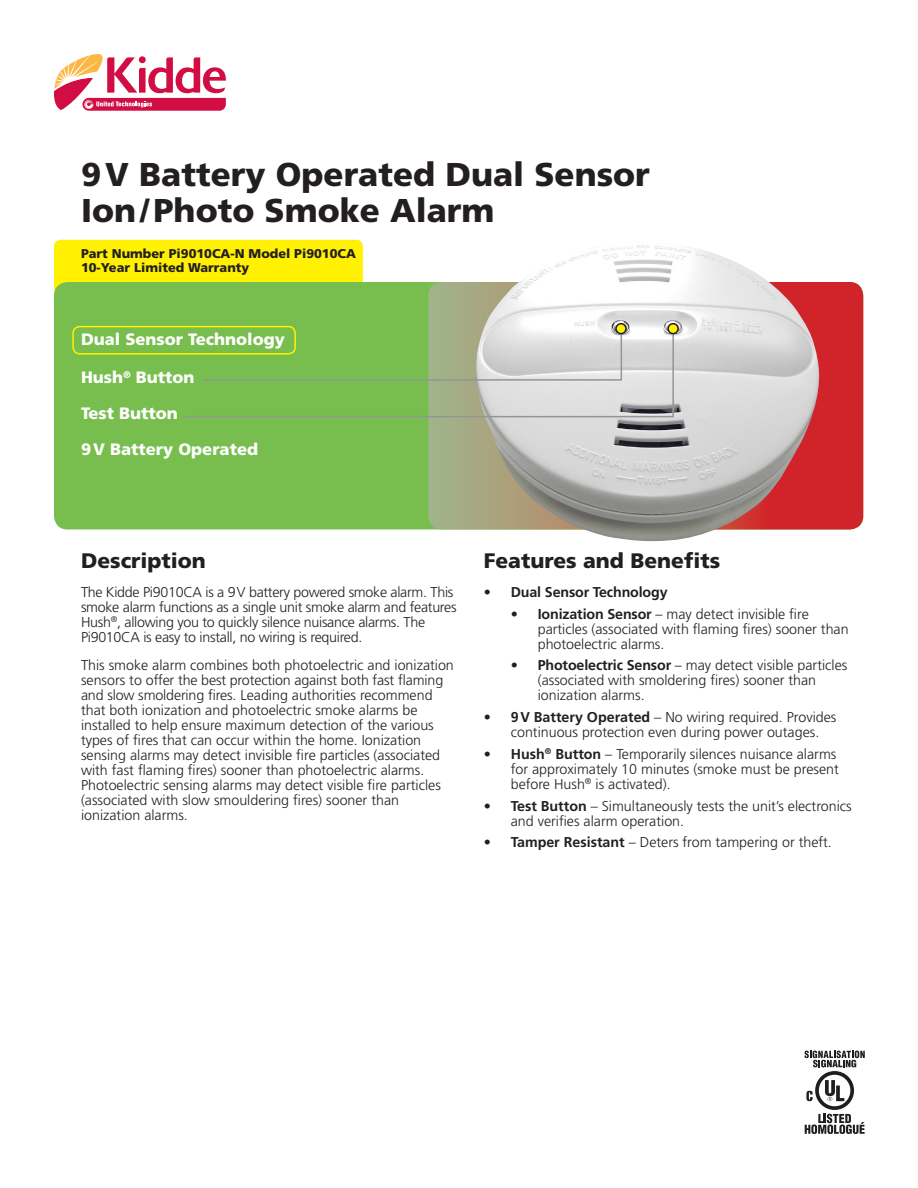
<style>
.page{position:relative;width:918px;height:1188px;background:#fff}
.page>*{position:absolute;margin:0;border:0;box-sizing:border-box;transform-origin:0 0}
.t1{font:900 33px/36px "Frutiger";color:#231f20}
.Headings{font:900 21px "Frutiger";color:#231f20}
.Body_Text{font:900 21px "Frutiger";color:#231f20}
.Feature_Headings{font:900 16.5px "Frutiger";color:#fff}
.Body_Text-2{font:300 14.25px/15px "Frutiger";color:#231f20}
.Body_Text-3{font:300 14.25px/15px "Frutiger";letter-spacing:-.02em;color:#231f20}
.t2{font:700 14.25px "Frutiger";letter-spacing:-.01em;color:#231f20}
.Body_Text-4{font:900 12.75px "Frutiger";color:#231f20}
.s1{font-weight:700}
</style>
<div class="page">
<div style="left:54px;top:240px;width:309px;height:50px;background:#fff101"></div>
<div style="left:54px;top:282px;width:809px;height:247px;background:#77be4e;border-radius:14px"></div>
<svg style="left:428px;top:282px;width:435px;height:247px"></svg>
<img style="left:475px;top:245px;width:344px;height:297px">
<svg style="left:54px;top:54px;width:172px;height:57px"></svg>
<svg style="left:184px;top:327px;width:491px;height:91px"></svg>
<div style="left:668px;top:324px;width:10px;height:10px;background:#fff101;border-radius:50%"></div>
<div style="left:667px;top:323px;width:12px;height:11px;border:2px solid #231f20;border-radius:50%"></div>
<svg style="left:201px;top:327px;width:422px;height:54px"></svg>
<div style="left:616px;top:324px;width:10px;height:10px;background:#fff101;border-radius:50%"></div>
<div style="left:615px;top:323px;width:12px;height:11px;border:2px solid #231f20;border-radius:50%"></div>
<div style="left:72px;top:326px;width:224px;height:29px;border:2px solid #fff101;border-radius:7px"></div>
<div style="left:815px;top:1071px;width:39px;height:39px;border:4px solid #201d1e;border-radius:50%"></div>
<svg style="left:825px;top:1080px;width:19px;height:21px"></svg>
<svg style="left:806px;top:1091px;width:7px;height:10px"></svg>
<svg style="left:804px;top:1051px;width:61px;height:16px"></svg>
<svg style="left:805px;top:1114px;width:60px;height:20px"></svg>
<p class="t1" style="left:81px;top:156px;width:570px">9V Battery Operated Dual Sensor<br>Ion/Photo Smoke Alarm</p>
<p class="Body_Text-4" style="left:81px;top:246px;width:277px">Part Number Pi9010CA-N Model Pi9010CA</p>
<p class="Body_Text-4" style="left:81px;top:259px;width:170px">10-Year Limited Warranty</p>
<p class="Feature_Headings" style="left:81px;top:329px;width:205px">Dual Sensor Technology</p>
<p class="Feature_Headings" style="left:81px;top:368px;width:115px">Hush<sup>®</sup> Button</p>
<p class="Feature_Headings" style="left:81px;top:403px;width:98px">Test Button</p>
<p class="Feature_Headings" style="left:81px;top:439px;width:179px">9V Battery Operated</p>
<p class="Body_Text" style="left:81px;top:548px;width:126px">Description</p>
<p class="Body_Text-3" style="left:81px;top:585px;width:377px">The Kidde Pi9010CA is a 9V battery powered smoke alarm. This smoke alarm functions as a single unit smoke alarm and features Hush<sup>®</sup>, allowing you to quickly silence nuisance alarms. The Pi9010CA is easy to install, no wiring is required.</p>
<p class="Body_Text-2" style="left:81px;top:658px;width:374px">This smoke alarm combines both photoelectric and ionization sensors to offer the best protection against both fast flaming and slow smoldering fires. Leading authorities recommend that both ionization and photoelectric smoke alarms be installed to help ensure maximum detection of the various types of fires that can occur within the home. Ionization sensing alarms may detect invisible fire particles (associated with fast flaming fires) sooner than photoelectric alarms.<br>Photoelectric sensing alarms may detect visible fire particles (associated with slow smouldering fires) sooner than ionization alarms.</p>
<p class="Headings" style="left:484px;top:548px;width:238px">Features and Benefits</p>
<p class="t2" style="left:484px;top:584px;width:185px">• Dual Sensor Technology</p>
<p class="Body_Text-2" style="left:538px;top:606px;width:312px;text-indent:-27px"><span class="s1">• Ionization Sensor</span> – may detect invisible fire particles (associated with flaming fires) sooner than photoelectric alarms.</p>
<p class="Body_Text-2" style="left:538px;top:658px;width:311px;text-indent:-27px"><span class="s1">• Photoelectric Sensor</span> – may detect visible particles (associated with smoldering fires) sooner than ionization alarms.</p>
<p class="Body_Text-2" style="left:511px;top:710px;width:327px;text-indent:-27px"><span class="s1">• 9V Battery Operated</span> – No wiring required. Provides continuous protection even during power outages.</p>
<p class="Body_Text-2" style="left:511px;top:747px;width:330px;text-indent:-27px"><span class="s1">• Hush</span><sup>®</sup> <span class="s1">Button</span> – Temporarily silences nuisance alarms for approximately 10 minutes (smoke must be present before Hush<sup>®</sup> is activated).</p>
<p class="Body_Text-2" style="left:511px;top:798px;width:342px;text-indent:-27px"><span class="s1">• Test Button</span> – Simultaneously tests the unit’s electronics and verifies alarm operation.</p>
<p class="Body_Text-2" style="left:484px;top:835px;width:350px"><span class="s1">• Tamper Resistant</span> – Deters from tampering or theft.</p>
</div>
